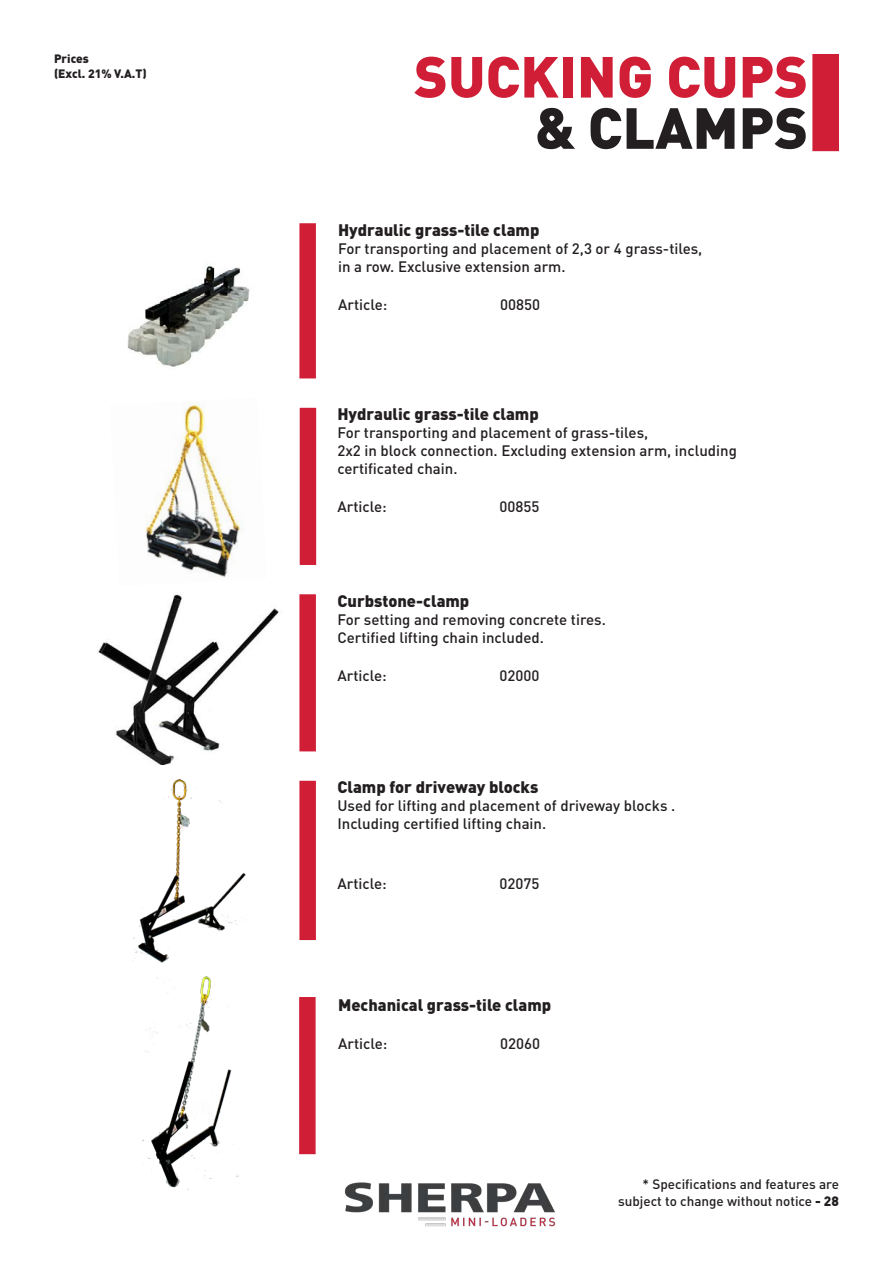
<style>
.page{position:relative;width:893px;height:1263px;background:#fff}
.page>*{position:absolute;margin:0;border:0;box-sizing:border-box;transform-origin:0 0}
.t1{font:900 57px "DIN Pro";color:#d01e36}
.t2{font:900 57px "DIN Pro";color:#231f20}
.t3{font:900 16.5px "DIN Pro";color:#231f20}
.t4{font:500 15px "DIN Pro";color:#231f20}
.t5{font:500 13.5px "DIN Pro";color:#231f20}
.t6{font:900 12px "DIN Pro";color:#231f20}
.s1{font-weight:900}
</style>
<div class="page">
<div style="left:812px;top:54px;width:27px;height:97px;background:#d01e36;border:2px solid #d01e36"></div>
<div style="left:299px;top:223px;width:17px;height:155px;background:#d01e36;border:2px solid #d01e36"></div>
<div style="left:300px;top:408px;width:16px;height:157px;background:#d01e36"></div>
<img style="left:344px;top:1182px;width:212px;height:45px">
<div style="left:299px;top:594px;width:17px;height:157px;background:#d01e36;border:2px solid #d01e36"></div>
<div style="left:299px;top:781px;width:17px;height:159px;background:#d01e36;border:2px solid #d01e36"></div>
<div style="left:299px;top:997px;width:17px;height:157px;background:#d01e36;border:2px solid #d01e36"></div>
<img style="left:127px;top:266px;width:123px;height:101px">
<img style="left:98px;top:594px;width:181px;height:170px">
<img style="left:133px;top:778px;width:113px;height:185px">
<img style="left:142px;top:976px;width:96px;height:213px">
<img style="left:145px;top:403px;width:97px;height:175px">
<p class="t6" style="left:54px;top:51px;width:36px">Prices</p>
<p class="t6" style="left:54px;top:65px;width:94px">(Excl. 21% V.A.T)</p>
<p class="t1" style="left:414px;top:38px;width:395px">SUCKING CUPS</p>
<p class="t2" style="left:535px;top:89px;width:275px">&amp; CLAMPS</p>
<p class="t3" style="left:338px;top:219px;width:203px">Hydraulic grass-tile clamp</p>
<p class="t4" style="left:338px;top:238px;width:366px">For transporting and placement of 2,3 or 4 grass-tiles,</p>
<p class="t4" style="left:338px;top:256px;width:229px">in a row. Exclusive extension arm.</p>
<p class="t4" style="left:338px;top:294px;width:51px">Article:</p>
<p class="t4" style="left:500px;top:294px;width:41px">00850</p>
<p class="t3" style="left:337px;top:403px;width:203px">Hydraulic grass-tile clamp</p>
<p class="t4" style="left:337px;top:423px;width:312px">For transporting and placement of grass-tiles,</p>
<p class="t4" style="left:337px;top:441px;width:401px">2x2 in block connection. Excluding extension arm, including</p>
<p class="t4" style="left:337px;top:459px;width:122px">certificated chain.</p>
<p class="t4" style="left:337px;top:497px;width:51px">Article:</p>
<p class="t4" style="left:499px;top:497px;width:41px">00855</p>
<p class="t3" style="left:337px;top:590px;width:133px">Curbstone-clamp</p>
<p class="t4" style="left:337px;top:609px;width:270px">For setting and removing concrete tires.</p>
<p class="t4" style="left:337px;top:627px;width:208px">Certified lifting chain included.</p>
<p class="t4" style="left:337px;top:665px;width:51px">Article:</p>
<p class="t4" style="left:499px;top:665px;width:41px">02000</p>
<p class="t3" style="left:337px;top:776px;width:202px">Clamp for driveway blocks</p>
<p class="t4" style="left:337px;top:796px;width:339px">Used for lifting and placement of driveway blocks .</p>
<p class="t4" style="left:337px;top:814px;width:210px">Including certified lifting chain.</p>
<p class="t4" style="left:337px;top:873px;width:51px">Article:</p>
<p class="t4" style="left:499px;top:873px;width:41px">02075</p>
<p class="t3" style="left:338px;top:993px;width:215px">Mechanical grass-tile clamp</p>
<p class="t4" style="left:338px;top:1033px;width:51px">Article:</p>
<p class="t4" style="left:500px;top:1033px;width:41px">02060</p>
<p class="t5" style="left:643px;top:1175px;width:198px">* Specifications and features are</p>
<p class="t5" style="left:618px;top:1191px;width:222px">subject to change without notice <span class="s1">- 28</span></p>
</div>
